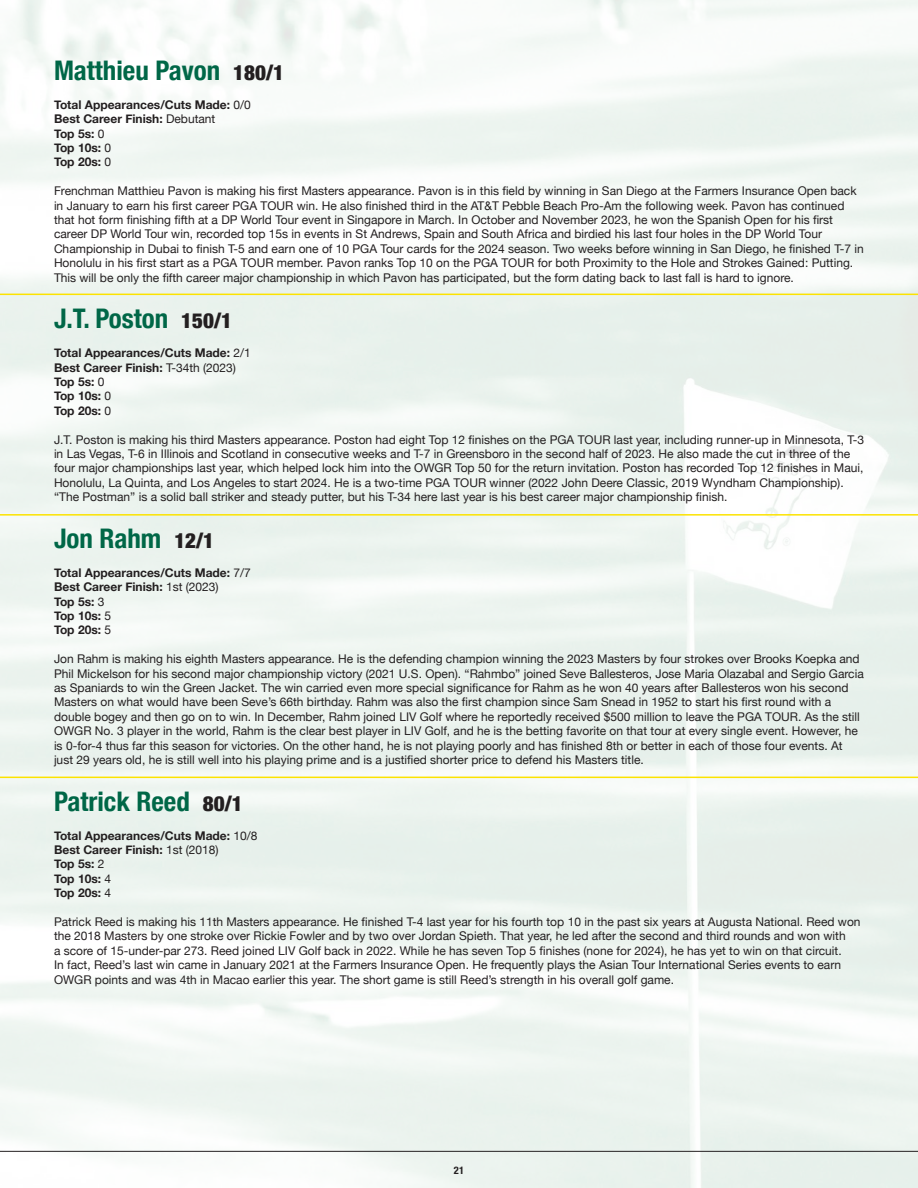
<style>
.page{position:relative;width:918px;height:1188px;background:#fff}
.page>*{position:absolute;margin:0;border:0;box-sizing:border-box;transform-origin:0 0}
.Golfer_Name{font:700 condensed 27px "Helvetica Neue";color:#006747}
.t1{font:12px/14.4px "Helvetica Neue";color:#231f20}
.t2{font:700 12px "Helvetica Neue";color:#231f20}
.t3{font:700 condensed 10.5px "Helvetica Neue";color:#231f20}
.s1{font-weight:900;font-size:21px;color:#231f20}
.s2{font-weight:400}
</style>
<div class="page">
<hr style="left:0;top:777px;width:918px;height:1px;background:#fce300">
<hr style="left:0;top:514px;width:918px;height:2px;background:#fce300">
<hr style="left:0;top:294px;width:918px;height:1px;background:#fce300">
<hr style="left:0;top:1151px;width:918px;height:1px;background:#231f20">
<p class="Golfer_Name" style="left:54px;top:48px;width:232px">Matthieu Pavon <span class="s1">180/1</span></p>
<p class="t2" style="left:54px;top:95px;width:198px">Total Appearances/Cuts Made: <span class="s2">0/0</span></p>
<p class="t2" style="left:54px;top:109px;width:163px">Best Career Finish: <span class="s2">Debutant</span></p>
<p class="t2" style="left:54px;top:124px;width:52px">Top 5s: <span class="s2">0</span></p>
<p class="t2" style="left:54px;top:138px;width:59px">Top 10s: <span class="s2">0</span></p>
<p class="t2" style="left:54px;top:153px;width:59px">Top 20s: <span class="s2">0</span></p>
<p class="t1" style="left:54px;top:184px;width:811px">Frenchman Matthieu Pavon is making his first Masters appearance. Pavon is in this field by winning in San Diego at the Farmers Insurance Open back in January to earn his first career PGA TOUR win. He also finished third in the AT&amp;T Pebble Beach Pro-Am the following week. Pavon has continued that hot form finishing fifth at a DP World Tour event in Singapore in March. In October and November 2023, he won the Spanish Open for his first career DP World Tour win, recorded top 15s in events in St Andrews, Spain and South Africa and birdied his last four holes in the DP World Tour Championship in Dubai to finish T-5 and earn one of 10 PGA Tour cards for the 2024 season. Two weeks before winning in San Diego, he finished T-7 in Honolulu in his first start as a PGA TOUR member. Pavon ranks Top 10 on the PGA TOUR for both Proximity to the Hole and Strokes Gained: Putting.<br>This will be only the fifth career major championship in which Pavon has participated, but the form dating back to last fall is hard to ignore.</p>
<p class="Golfer_Name" style="left:54px;top:296px;width:179px">J.T. Poston <span class="s1">150/1</span></p>
<p class="t2" style="left:54px;top:343px;width:198px">Total Appearances/Cuts Made: <span class="s2">2/1</span></p>
<p class="t2" style="left:54px;top:358px;width:184px">Best Career Finish: <span class="s2">T-34th (2023)</span></p>
<p class="t2" style="left:54px;top:372px;width:52px">Top 5s: <span class="s2">0</span></p>
<p class="t2" style="left:54px;top:387px;width:59px">Top 10s: <span class="s2">0</span></p>
<p class="t2" style="left:54px;top:401px;width:59px">Top 20s: <span class="s2">0</span></p>
<p class="t1" style="left:54px;top:433px;width:812px">J.T. Poston is making his third Masters appearance. Poston had eight Top 12 finishes on the PGA TOUR last year, including runner-up in Minnesota, T-3 in Las Vegas, T-6 in Illinois and Scotland in consecutive weeks and T-7 in Greensboro in the second half of 2023. He also made the cut in three of the four major championships last year, which helped lock him into the OWGR Top 50 for the return invitation. Poston has recorded Top 12 finishes in Maui, Honolulu, La Quinta, and Los Angeles to start 2024. He is a two-time PGA TOUR winner (2022 John Deere Classic, 2019 Wyndham Championship). “The Postman” is a solid ball striker and steady putter, but his T-34 here last year is his best career major championship finish.</p>
<p class="Golfer_Name" style="left:54px;top:516px;width:162px">Jon Rahm <span class="s1">12/1</span></p>
<p class="t2" style="left:54px;top:563px;width:198px">Total Appearances/Cuts Made: <span class="s2">7/7</span></p>
<p class="t2" style="left:54px;top:577px;width:166px">Best Career Finish: <span class="s2">1st (2023)</span></p>
<p class="t2" style="left:54px;top:592px;width:52px">Top 5s: <span class="s2">3</span></p>
<p class="t2" style="left:54px;top:606px;width:59px">Top 10s: <span class="s2">5</span></p>
<p class="t2" style="left:54px;top:621px;width:59px">Top 20s: <span class="s2">5</span></p>
<p class="t1" style="left:54px;top:652px;width:811px">Jon Rahm is making his eighth Masters appearance. He is the defending champion winning the 2023 Masters by four strokes over Brooks Koepka and Phil Mickelson for his second major championship victory (2021 U.S. Open). “Rahmbo” joined Seve Ballesteros, Jose Maria Olazabal and Sergio Garcia as Spaniards to win the Green Jacket. The win carried even more special significance for Rahm as he won 40 years after Ballesteros won his second Masters on what would have been Seve’s 66th birthday. Rahm was also the first champion since Sam Snead in 1952 to start his first round with a double bogey and then go on to win. In December, Rahm joined LIV Golf where he reportedly received $500 million to leave the PGA TOUR. As the still OWGR No. 3 player in the world, Rahm is the clear best player in LIV Golf, and he is the betting favorite on that tour at every single event. However, he is 0-for-4 thus far this season for victories. On the other hand, he is not playing poorly and has finished 8th or better in each of those four events. At just 29 years old, he is still well into his playing prime and is a justified shorter price to defend his Masters title.</p>
<p class="Golfer_Name" style="left:54px;top:779px;width:190px">Patrick Reed <span class="s1">80/1</span></p>
<p class="t2" style="left:54px;top:826px;width:205px">Total Appearances/Cuts Made: <span class="s2">10/8</span></p>
<p class="t2" style="left:54px;top:840px;width:166px">Best Career Finish: <span class="s2">1st (2018)</span></p>
<p class="t2" style="left:54px;top:855px;width:52px">Top 5s: <span class="s2">2</span></p>
<p class="t2" style="left:54px;top:869px;width:59px">Top 10s: <span class="s2">4</span></p>
<p class="t2" style="left:54px;top:883px;width:59px">Top 20s: <span class="s2">4</span></p>
<p class="t1" style="left:54px;top:915px;width:808px">Patrick Reed is making his 11th Masters appearance. He finished T-4 last year for his fourth top 10 in the past six years at Augusta National. Reed won the 2018 Masters by one stroke over Rickie Fowler and by two over Jordan Spieth. That year, he led after the second and third rounds and won with<br>a score of 15-under-par 273. Reed joined LIV Golf back in 2022. While he has seven Top 5 finishes (none for 2024), he has yet to win on that circuit.<br>In fact, Reed’s last win came in January 2021 at the Farmers Insurance Open. He frequently plays the Asian Tour International Series events to earn OWGR points and was 4th in Macao earlier this year. The short game is still Reed’s strength in his overall golf game.</p>
<p class="t3" style="left:454px;top:1162px;width:12px">21</p>
</div>
